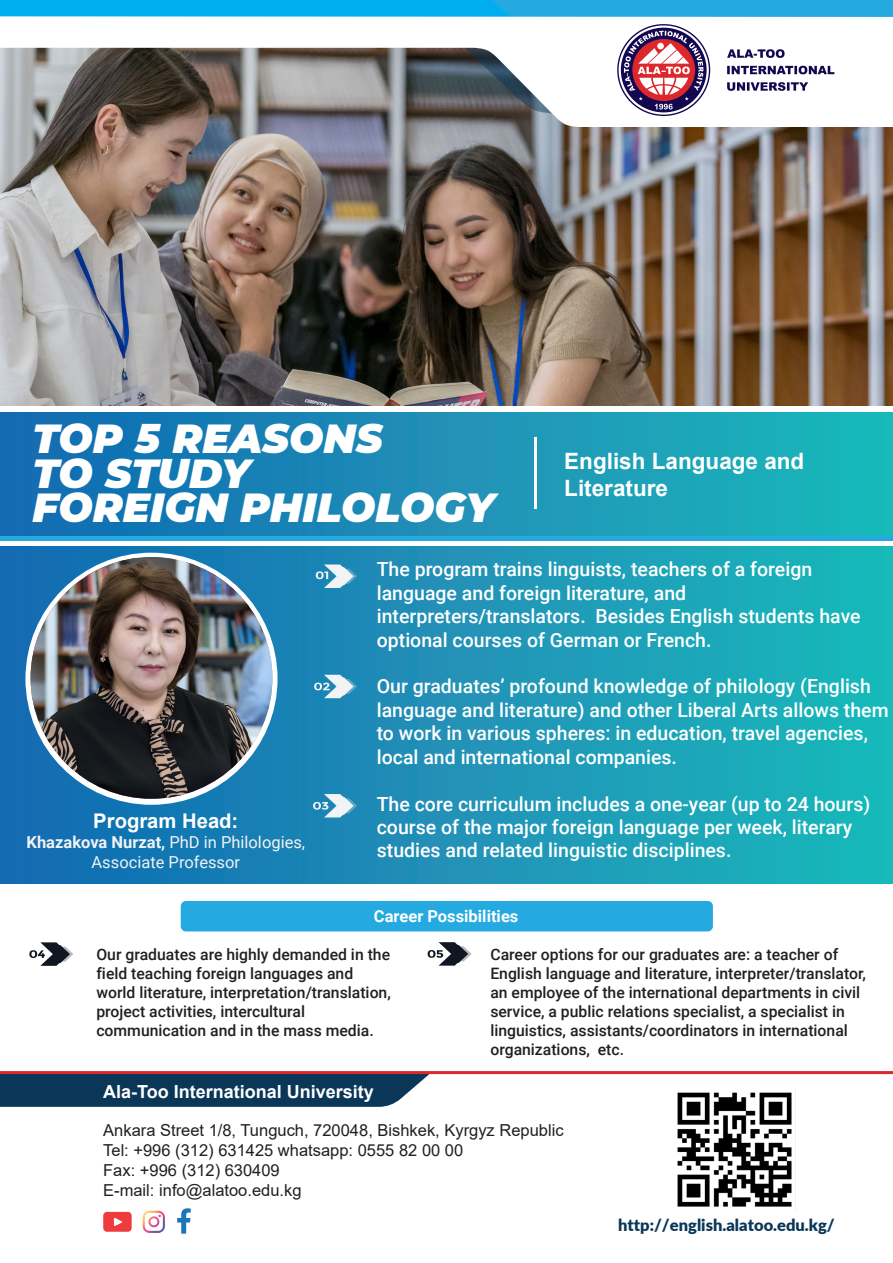
<style>
.page{position:relative;width:893px;height:1263px;background:#fff}
.page>*{position:absolute;margin:0;border:0;box-sizing:border-box;transform-origin:0 0}
.t1{font:italic 900 40.5px/34.5px "Montserrat";color:#fff}
.t2{font:700 22.5px/27px "Arial";color:#fff}
.t3{font:700 20.25px "Arial";color:#fff}
.t4{font:500 19.5px/23.4px "Roboto";color:#fff}
.t5{font:700 18px "Arial";color:#fff}
.t6{font:16.5px/19.8px "Arial";color:#231f20}
.t7{font:16.5px/19.8px "Roboto";color:#f2f3f4;text-align:center}
.t8{font:900 16.5px "Lato";color:#0a3758}
.t9{font:700 16.5px "Roboto";color:#fff}
.t10{font:500 15.75px/18.9px "Roboto";color:#231f20}
.s1{font-weight:700}
</style>
<div class="page">
<img style="left:0;top:127px;width:893px;height:279px">
<div style="left:0;top:546px;width:893px;height:337px;background:linear-gradient(to right,#1569b2,#1eb9bb)"></div>
<svg style="left:0;top:1074px;width:431px;height:33px;background:#174160"></svg>
<hr style="left:0;top:1071px;width:893px;height:3px;background:#dc272d">
<svg style="left:0;top:535px;width:893px;height:6px;background:#22a5d9"></svg>
<div style="left:181px;top:901px;width:532px;height:30px;background:#24aae1;border-radius:5px"></div>
<svg style="left:25px;top:553px;width:253px;height:252px"></svg>
<img style="left:31px;top:557px;width:241px;height:242px;border-radius:121px">
<div style="left:0;top:407px;width:893px;height:128px;background:linear-gradient(to right,#1568b2,#1fb9bb)"></div>
<hr style="left:534px;top:437px;width:2px;height:72px;background:#fff">
<svg style="left:143px;top:1211px;width:22px;height:22px"></svg>
<svg style="left:177px;top:1208px;width:14px;height:25px"></svg>
<svg style="left:103px;top:1212px;width:29px;height:20px"></svg>
<svg style="left:314px;top:675px;width:43px;height:23px"></svg>
<svg style="left:313px;top:794px;width:44px;height:23px"></svg>
<svg style="left:29px;top:942px;width:44px;height:24px"></svg>
<svg style="left:428px;top:942px;width:44px;height:24px"></svg>
<svg style="left:316px;top:564px;width:41px;height:24px"></svg>
<div style="left:0;top:0;width:893px;height:40px;background:#00aeef"></div>
<svg style="left:0;top:16px;width:680px;height:111px;background:#9e9c9a"></svg>
<svg style="left:435px;top:0;width:458px;height:113px"></svg>
<div style="left:0;top:407px;width:893px;height:5px;background:#fff"></div>
<img style="left:677px;top:1092px;width:115px;height:115px">
<h1 class="t1" style="left:33px;top:419px;width:463px">TOP 5 REASONS<br>TO STUDY<br>FOREIGN PHILOLOGY</h1>
<p class="t2" style="left:564px;top:447px;width:242px">English Language and<br>Literature</p>
<p class="t3" style="left:93px;top:807px;width:147px">Program Head:</p>
<p class="t7" style="left:27px;top:831px;width:280px"><span class="s1">Khazakova Nurzat,</span> PhD in Philologies,<br>Associate Professor</p>
<p class="t4" style="left:377px;top:557px;width:485px">The program trains linguists, teachers of a foreign language and foreign literature, and interpreters/translators. Besides English students have optional courses of German or French.</p>
<p class="t4" style="left:377px;top:674px;width:513px">Our graduates’ profound knowledge of philology (English language and literature) and other Liberal Arts allows them to work in various spheres: in education, travel agencies, local and international companies.</p>
<p class="t4" style="left:377px;top:791px;width:495px">The core curriculum includes a one-year (up to 24 hours) course of the major foreign language per week, literary studies and related linguistic disciplines.</p>
<p class="t9" style="left:374px;top:904px;width:146px">Career Possibilities</p>
<p class="t10" style="left:96px;top:945px;width:296px">Our graduates are highly demanded in the field teaching foreign languages and world literature, interpretation/translation, project activities, intercultural communication and in the mass media.</p>
<p class="t10" style="left:490px;top:944px;width:377px">Career options for our graduates are: a teacher of English language and literature, interpreter/translator, an employee of the international departments in civil service, a public relations specialist, a specialist in linguistics, assistants/coordinators in international organizations, etc.</p>
<p class="t5" style="left:103px;top:1079px;width:272px">Ala-Too International University</p>
<p class="t6" style="left:103px;top:1120px;width:462px">Ankara Street 1/8, Tunguch, 720048, Bishkek, Kyrgyz Republic Tel: +996 (312) 631425 whatsapp: 0555 82 00 00<br>Fax: +996 (312) 630409<br>E-mail: info@alatoo.edu.kg</p>
<p class="t8" style="left:618px;top:1213px;width:218px">http://english.alatoo.edu.kg/</p>
</div>
